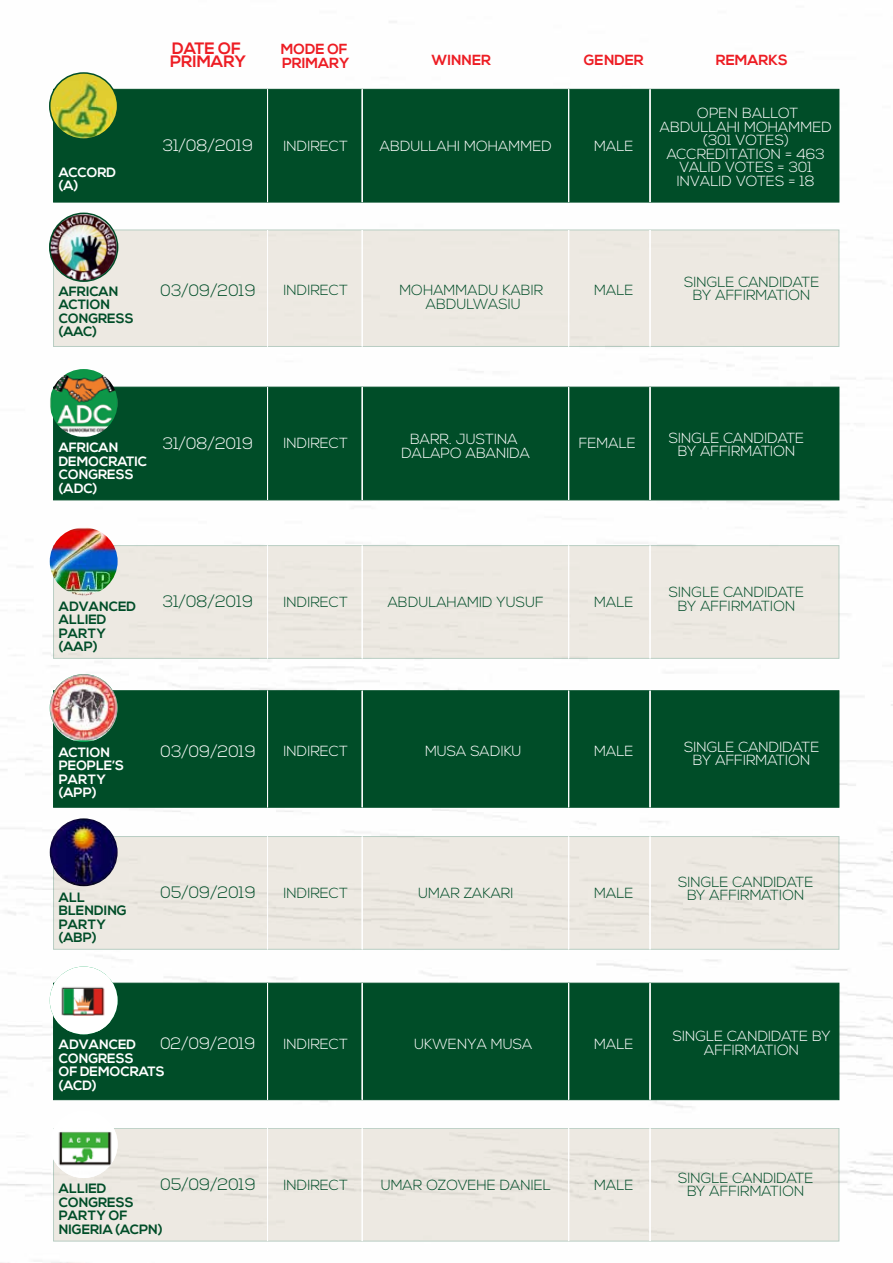
<style>
.page{position:relative;width:893px;height:1263px;background:#fff}
.page>*{position:absolute;margin:0;border:0;box-sizing:border-box;transform-origin:0 0}
.t1{font:300 16.5px "Nexa";color:#fff}
.t2{font:300 16.5px "Nexa";color:#004d28}
.t3{font:700 16.5px/13.5px "Nexa";color:#ed1d24}
.t4{font:300 14.7px/13.5px "Nexa";color:#fff;text-align:center}
.t5{font:300 14.7px/13.5px "Nexa";color:#004d28;text-align:center}
.t6{font:700 14.7px/13.5px "Nexa";color:#ed1d24}
.t7{font:700 13.5px/13.5px "Nexa";color:#004d28}
.t8{font:700 13.5px/13.5px "Nexa";color:#fff}
</style>
<div class="page">
<img style="left:0;top:21px;width:893px;height:1242px">
<div style="left:53px;top:230px;width:786px;height:117px;background:#ede9e2"></div>
<div style="left:53px;top:89px;width:786px;height:113px;background:#004d28;border:1px solid #004d28"></div>
<hr style="left:267px;top:89px;width:1px;height:113px;background:#fff">
<hr style="left:362px;top:89px;width:1px;height:113px;background:#fff">
<hr style="left:568px;top:89px;width:1px;height:113px;background:#fff">
<hr style="left:650px;top:89px;width:1px;height:113px;background:#fff">
<hr style="left:267px;top:230px;width:1px;height:116px;background:#fff">
<hr style="left:362px;top:230px;width:1px;height:116px;background:#fff">
<hr style="left:568px;top:230px;width:1px;height:116px;background:#fff">
<hr style="left:650px;top:230px;width:1px;height:116px;background:#fff">
<div style="left:53px;top:690px;width:786px;height:117px;background:#004d28;border:1px solid #004d28"></div>
<div style="left:53px;top:545px;width:786px;height:114px;background:#ede9e2"></div>
<hr style="left:267px;top:546px;width:1px;height:112px;background:#fff">
<hr style="left:362px;top:546px;width:1px;height:112px;background:#fff">
<hr style="left:568px;top:546px;width:1px;height:112px;background:#fff">
<hr style="left:650px;top:546px;width:1px;height:112px;background:#fff">
<hr style="left:267px;top:691px;width:1px;height:116px;background:#fff">
<hr style="left:362px;top:691px;width:1px;height:116px;background:#fff">
<hr style="left:568px;top:691px;width:1px;height:116px;background:#fff">
<hr style="left:650px;top:691px;width:1px;height:116px;background:#fff">
<div style="left:53px;top:983px;width:786px;height:117px;background:#004d28;border:1px solid #004d28"></div>
<div style="left:53px;top:836px;width:786px;height:113px;background:#ede9e2"></div>
<hr style="left:267px;top:836px;width:1px;height:113px;background:#fff">
<hr style="left:362px;top:836px;width:1px;height:113px;background:#fff">
<hr style="left:568px;top:836px;width:1px;height:113px;background:#fff">
<hr style="left:650px;top:836px;width:1px;height:113px;background:#fff">
<hr style="left:267px;top:983px;width:1px;height:117px;background:#fff">
<hr style="left:362px;top:983px;width:1px;height:117px;background:#fff">
<hr style="left:568px;top:983px;width:1px;height:117px;background:#fff">
<hr style="left:650px;top:983px;width:1px;height:117px;background:#fff">
<div style="left:53px;top:1128px;width:786px;height:113px;background:#ede9e2"></div>
<hr style="left:267px;top:1128px;width:1px;height:113px;background:#fff">
<hr style="left:362px;top:1128px;width:1px;height:113px;background:#fff">
<hr style="left:568px;top:1128px;width:1px;height:113px;background:#fff">
<hr style="left:650px;top:1128px;width:1px;height:113px;background:#fff">
<img style="left:50px;top:73px;width:68px;height:66px">
<div style="left:49px;top:72px;width:69px;height:68px;border:2px solid #004d28;border-radius:50%"></div>
<img style="left:50px;top:213px;width:68px;height:68px;border-radius:34px">
<div style="left:49px;top:213px;width:69px;height:69px;border:2px solid #004d28;border-radius:50%"></div>
<img style="left:50px;top:528px;width:68px;height:67px">
<img style="left:50px;top:674px;width:68px;height:66px">
<img style="left:50px;top:818px;width:68px;height:68px;border-radius:34px">
<div style="left:50px;top:966px;width:68px;height:68px;background:#fff;border-radius:50%"></div>
<img style="left:54px;top:975px;width:56px;height:56px">
<div style="left:50px;top:1110px;width:68px;height:68px;background:#fff;border-radius:50%"></div>
<img style="left:50px;top:1116px;width:68px;height:62px">
<div style="left:53px;top:387px;width:786px;height:113px;background:#004d28;border:1px solid #004d28"></div>
<hr style="left:267px;top:387px;width:1px;height:113px;background:#fff">
<hr style="left:362px;top:387px;width:1px;height:113px;background:#fff">
<hr style="left:568px;top:387px;width:1px;height:113px;background:#fff">
<hr style="left:650px;top:387px;width:1px;height:113px;background:#fff">
<img style="left:50px;top:369px;width:68px;height:68px;border-radius:33px">
<p class="t8" style="left:59px;top:166px;width:59px">ACCORD (A)</p>
<p class="t3" style="left:170px;top:42px;width:77px">DATE OF<br>PRIMARY</p>
<p class="t6" style="left:281px;top:43px;width:70px">MODE OF<br>PRIMARY</p>
<p class="t6" style="left:432px;top:54px;width:61px">WINNER</p>
<p class="t6" style="left:584px;top:54px;width:61px">GENDER</p>
<p class="t6" style="left:716px;top:54px;width:73px">REMARKS</p>
<p class="t1" style="left:163px;top:136px;width:92px">31/08/2019</p>
<p class="t4" style="left:283px;top:139px;width:66px">INDIRECT</p>
<p class="t4" style="left:380px;top:139px;width:173px">ABDULLAHI MOHAMMED</p>
<p class="t4" style="left:594px;top:139px;width:41px">MALE</p>
<p class="t4" style="left:660px;top:107px;width:173px">OPEN BALLOT<br>ABDULLAHI MOHAMMED (301 VOTES)<br>ACCREDITATION = 463<br>VALID VOTES = 301<br>INVALID VOTES = 18</p>
<p class="t7" style="left:59px;top:285px;width:76px">AFRICAN<br>ACTION<br>CONGRESS (AAC)</p>
<p class="t2" style="left:160px;top:281px;width:97px">03/09/2019</p>
<p class="t5" style="left:283px;top:284px;width:66px">INDIRECT</p>
<p class="t5" style="left:399px;top:284px;width:145px">MOHAMMADU KABIR<br>ABDULWASIU</p>
<p class="t5" style="left:594px;top:284px;width:41px">MALE</p>
<p class="t5" style="left:684px;top:276px;width:137px">SINGLE CANDIDATE<br>BY AFFIRMATION</p>
<p class="t1" style="left:163px;top:434px;width:92px">31/08/2019</p>
<p class="t4" style="left:283px;top:437px;width:66px">INDIRECT</p>
<p class="t4" style="left:402px;top:433px;width:130px">BARR. JUSTINA<br>DALAPO ABANIDA</p>
<p class="t8" style="left:59px;top:441px;width:61px">AFRICAN</p>
<p class="t4" style="left:579px;top:437px;width:59px">FEMALE</p>
<p class="t8" style="left:59px;top:455px;width:90px">DEMOCRATIC<br>CONGRESS (ADC)</p>
<p class="t4" style="left:669px;top:431px;width:137px">SINGLE CANDIDATE<br>BY AFFIRMATION</p>
<p class="t7" style="left:59px;top:600px;width:79px">ADVANCED<br>ALLIED<br>PARTY (AAP)</p>
<p class="t2" style="left:163px;top:592px;width:92px">31/08/2019</p>
<p class="t5" style="left:283px;top:596px;width:66px">INDIRECT</p>
<p class="t5" style="left:388px;top:596px;width:157px">ABDULAHAMID YUSUF</p>
<p class="t5" style="left:594px;top:596px;width:41px">MALE</p>
<p class="t5" style="left:669px;top:586px;width:137px">SINGLE CANDIDATE<br>BY AFFIRMATION</p>
<p class="t8" style="left:59px;top:746px;width:67px">ACTION<br>PEOPLE’S<br>PARTY (APP)</p>
<p class="t7" style="left:59px;top:891px;width:70px">ALL<br>BLENDING<br>PARTY (ABP)</p>
<p class="t1" style="left:160px;top:742px;width:97px">03/09/2019</p>
<p class="t4" style="left:283px;top:745px;width:66px">INDIRECT</p>
<p class="t4" style="left:425px;top:745px;width:98px">MUSA SADIKU</p>
<p class="t4" style="left:594px;top:745px;width:41px">MALE</p>
<p class="t4" style="left:684px;top:741px;width:137px">SINGLE CANDIDATE<br>BY AFFIRMATION</p>
<p class="t2" style="left:160px;top:883px;width:97px">05/09/2019</p>
<p class="t5" style="left:283px;top:886px;width:66px">INDIRECT</p>
<p class="t5" style="left:418px;top:886px;width:97px">UMAR ZAKARI</p>
<p class="t5" style="left:594px;top:886px;width:41px">MALE</p>
<p class="t5" style="left:678px;top:875px;width:137px">SINGLE CANDIDATE<br>BY AFFIRMATION</p>
<p class="t1" style="left:161px;top:1034px;width:97px">02/09/2019</p>
<p class="t4" style="left:283px;top:1037px;width:66px">INDIRECT</p>
<p class="t4" style="left:414px;top:1037px;width:119px">UKWENYA MUSA</p>
<p class="t4" style="left:594px;top:1037px;width:41px">MALE</p>
<p class="t4" style="left:673px;top:1030px;width:159px">SINGLE CANDIDATE BY<br>AFFIRMATION</p>
<p class="t8" style="left:59px;top:1038px;width:107px">ADVANCED<br>CONGRESS<br>OF DEMOCRATS (ACD)</p>
<p class="t5" style="left:678px;top:1172px;width:137px">SINGLE CANDIDATE</p>
<p class="t2" style="left:160px;top:1175px;width:97px">05/09/2019</p>
<p class="t5" style="left:283px;top:1178px;width:66px">INDIRECT</p>
<p class="t5" style="left:381px;top:1178px;width:172px">UMAR OZOVEHE DANIEL</p>
<p class="t5" style="left:594px;top:1178px;width:41px">MALE</p>
<p class="t7" style="left:59px;top:1182px;width:49px">ALLIED</p>
<p class="t5" style="left:687px;top:1185px;width:119px">BY AFFIRMATION</p>
<p class="t7" style="left:59px;top:1196px;width:105px">CONGRESS<br>PARTY OF<br>NIGERIA (ACPN)</p>
</div>
